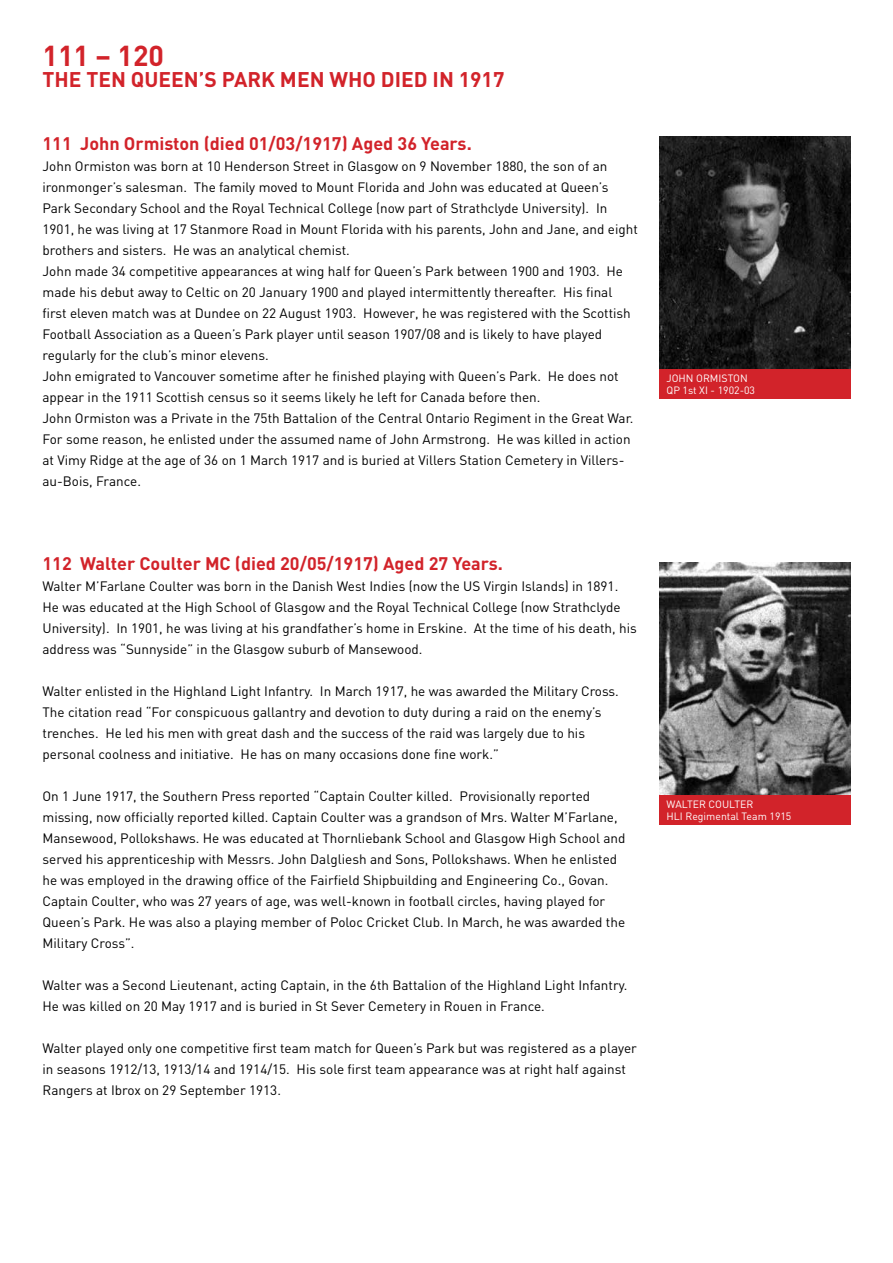
<style>
.page{position:relative;width:893px;height:1263px;background:#fff}
.page>*{position:absolute;margin:0;border:0;box-sizing:border-box;transform-origin:0 0}
.t1{font:700 28.5px "DIN";color:#d2232a}
.t2{font:700 21px "DIN";color:#d2232a}
.t3{font:700 18px "DIN";color:#d2232a}
.t4{font:13.5px/21px "DIN";color:#000}
.t5{font:10.5px/12.6px "DIN";color:#fff}
</style>
<div class="page">
<img style="left:659px;top:136px;width:191px;height:234px">
<div style="left:659px;top:370px;width:191px;height:29px;background:#d2232a"></div>
<img style="left:659px;top:562px;width:191px;height:234px">
<div style="left:659px;top:796px;width:191px;height:29px;background:#d2232a"></div>
<h1 class="t1" style="left:43px;top:37px;width:123px">111 – 120</h1>
<h2 class="t2" style="left:43px;top:66px;width:463px">THE TEN QUEEN’S PARK MEN WHO DIED IN 1917</h2>
<h3 class="t3" style="left:43px;top:132px;width:431px">111 John Ormiston (died 01/03/1917) Aged 36 Years.</h3>
<p class="t4" style="left:43px;top:156px;width:597px">John Ormiston was born at 10 Henderson Street in Glasgow on 9 November 1880, the son of an ironmonger’s salesman. The family moved to Mount Florida and John was educated at Queen’s Park Secondary School and the Royal Technical College (now part of Strathclyde University). In 1901, he was living at 17 Stanmore Road in Mount Florida with his parents, John and Jane, and eight brothers and sisters. He was an analytical chemist.<br>John made 34 competitive appearances at wing half for Queen’s Park between 1900 and 1903. He made his debut away to Celtic on 20 January 1900 and played intermittently thereafter. His final first eleven match was at Dundee on 22 August 1903. However, he was registered with the Scottish Football Association as a Queen’s Park player until season 1907/08 and is likely to have played regularly for the club’s minor elevens.<br>John emigrated to Vancouver sometime after he finished playing with Queen’s Park. He does not appear in the 1911 Scottish census so it seems likely he left for Canada before then.<br>John Ormiston was a Private in the 75th Battalion of the Central Ontario Regiment in the Great War.<br>For some reason, he enlisted under the assumed name of John Armstrong. He was killed in action at Vimy Ridge at the age of 36 on 1 March 1917 and is buried at Villers Station Cemetery in Villers&shy;au-Bois, France.</p>
<h3 class="t3" style="left:43px;top:552px;width:462px">112 Walter Coulter MC (died 20/05/1917) Aged 27 Years.</h3>
<p class="t4" style="left:43px;top:576px;width:596px">Walter M’Farlane Coulter was born in the Danish West Indies (now the US Virgin Islands) in 1891.<br>He was educated at the High School of Glasgow and the Royal Technical College (now Strathclyde University). In 1901, he was living at his grandfather’s home in Erskine. At the time of his death, his address was “Sunnyside” in the Glasgow suburb of Mansewood.</p>
<p class="t4" style="left:43px;top:681px;width:578px">Walter enlisted in the Highland Light Infantry. In March 1917, he was awarded the Military Cross.<br>The citation read “For conspicuous gallantry and devotion to duty during a raid on the enemy’s trenches. He led his men with great dash and the success of the raid was largely due to his personal coolness and initiative. He has on many occasions done fine work.”</p>
<p class="t4" style="left:43px;top:786px;width:584px">On 1 June 1917, the Southern Press reported “Captain Coulter killed. Provisionally reported missing, now officially reported killed. Captain Coulter was a grandson of Mrs. Walter M’Farlane, Mansewood, Pollokshaws. He was educated at Thornliebank School and Glasgow High School and served his apprenticeship with Messrs. John Dalgliesh and Sons, Pollokshaws. When he enlisted he was employed in the drawing office of the Fairfield Shipbuilding and Engineering Co., Govan.<br>Captain Coulter, who was 27 years of age, was well-known in football circles, having played for Queen’s Park. He was also a playing member of Poloc Cricket Club. In March, he was awarded the Military Cross”.</p>
<p class="t4" style="left:43px;top:975px;width:586px">Walter was a Second Lieutenant, acting Captain, in the 6th Battalion of the Highland Light Infantry.<br>He was killed on 20 May 1917 and is buried in St Sever Cemetery in Rouen in France.</p>
<p class="t4" style="left:43px;top:1038px;width:596px">Walter played only one competitive first team match for Queen’s Park but was registered as a player in seasons 1912/13, 1913/14 and 1914/15. His sole first team appearance was at right half against<br>Rangers at Ibrox on 29 September 1913.</p>
<p class="t5" style="left:666px;top:371px;width:90px">JOHN ORMISTON<br>QP 1st XI - 1902-03</p>
<p class="t5" style="left:666px;top:797px;width:126px">WALTER COULTER<br>HLI Regimental Team 1915</p>
</div>
